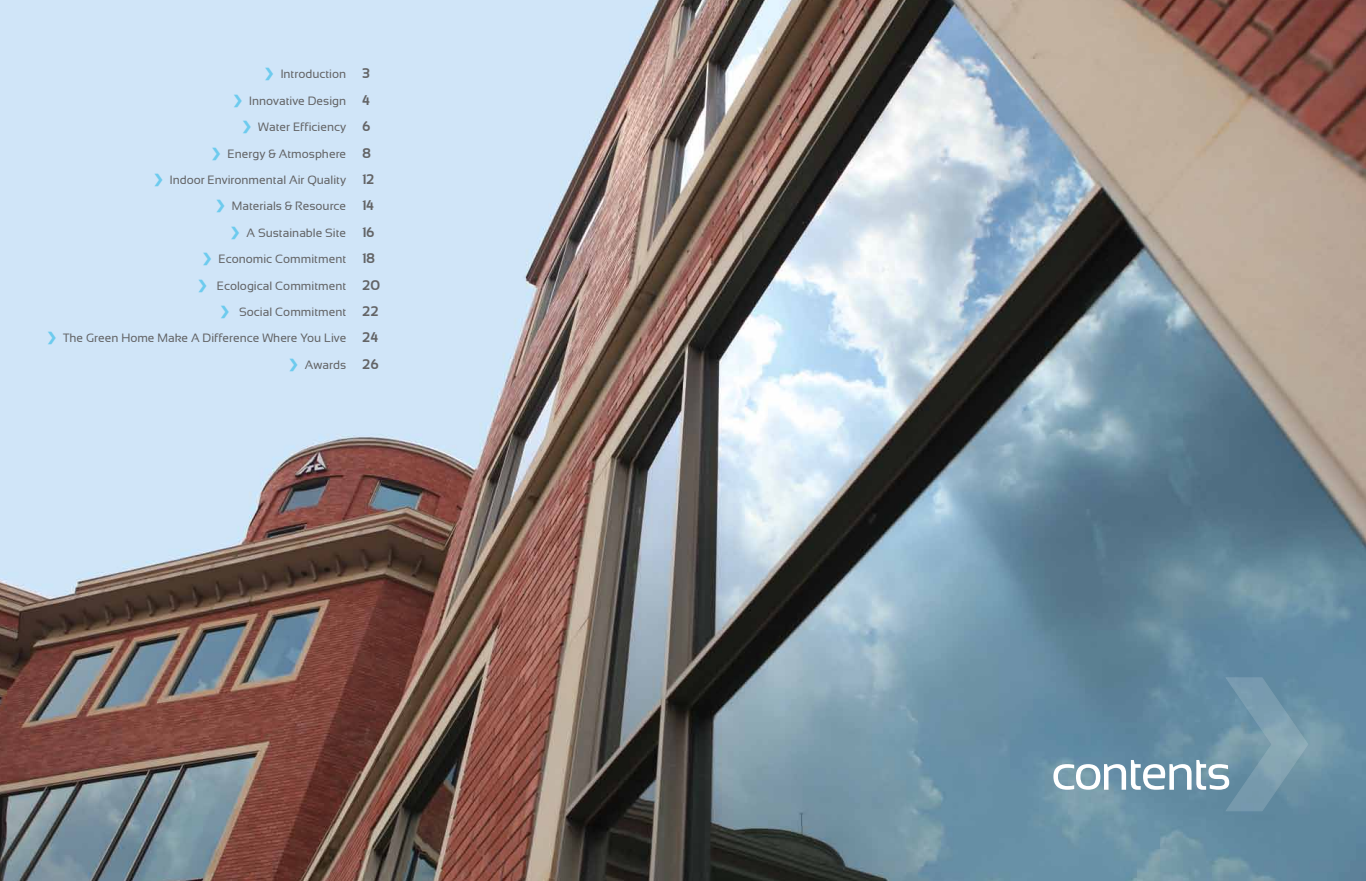
<style>
.page{position:relative;width:1366px;height:881px;background:#fff}
.page>*{position:absolute;margin:0;border:0;box-sizing:border-box;transform-origin:0 0}
.t1{font:363px "Sansation";color:#fff}
.t2{font:50px "Sansation";letter-spacing:-.05em;color:#fff}
.t3{font:35px "Sansation";color:#6dcbee}
.t4{font:12px "Sansation";color:#636466}
.s1{font-weight:700;font-size:14px}
</style>
<div class="page">
<img style="left:0;top:0;width:1365px;height:881px">
<svg style="left:1225px;top:677px;width:82px;height:134px;background:#6a91a4"></svg>
<h3 class="t3" style="left:264px;top:52px;width:12px">›</h3>
<p class="t4" style="left:281px;top:68px;width:91px">Introduction <span class="s1">3</span></p>
<h3 class="t3" style="left:233px;top:78px;width:12px">›</h3>
<p class="t4" style="left:249px;top:94px;width:122px">Innovative Design <span class="s1">4</span></p>
<h3 class="t3" style="left:242px;top:105px;width:12px">›</h3>
<p class="t4" style="left:258px;top:120px;width:114px">Water Efficiency <span class="s1">6</span></p>
<h3 class="t3" style="left:211px;top:131px;width:12px">›</h3>
<p class="t4" style="left:228px;top:147px;width:144px">Energy &amp; Atmosphere <span class="s1">8</span></p>
<h3 class="t3" style="left:154px;top:157px;width:12px">›</h3>
<p class="t4" style="left:170px;top:173px;width:206px">Indoor Environmental Air Quality <span class="s1">12</span></p>
<h3 class="t3" style="left:216px;top:184px;width:12px">›</h3>
<p class="t4" style="left:232px;top:200px;width:143px">Materials &amp; Resource <span class="s1">14</span></p>
<h3 class="t3" style="left:230px;top:210px;width:12px">›</h3>
<p class="t4" style="left:246px;top:226px;width:130px">A Sustainable Site <span class="s1">16</span></p>
<h3 class="t3" style="left:202px;top:237px;width:12px">›</h3>
<p class="t4" style="left:218px;top:252px;width:158px">Economic Commitment <span class="s1">18</span></p>
<h3 class="t3" style="left:198px;top:263px;width:12px">›</h3>
<p class="t4" style="left:217px;top:279px;width:164px">Ecological Commitment <span class="s1">20</span></p>
<h3 class="t3" style="left:220px;top:289px;width:12px">›</h3>
<p class="t4" style="left:239px;top:305px;width:141px">Social Commitment <span class="s1">22</span></p>
<h3 class="t3" style="left:47px;top:316px;width:12px">›</h3>
<p class="t4" style="left:63px;top:332px;width:316px">The Green Home Make A Difference Where You Live <span class="s1">24</span></p>
<h3 class="t3" style="left:289px;top:342px;width:12px">›</h3>
<p class="t4" style="left:305px;top:358px;width:75px">Awards <span class="s1">26</span></p>
<h1 class="t1" style="left:1217px;top:509px;width:110px">›</h1>
<h2 class="t2" style="left:1050px;top:744px;width:182px">contents</h2>
</div>
